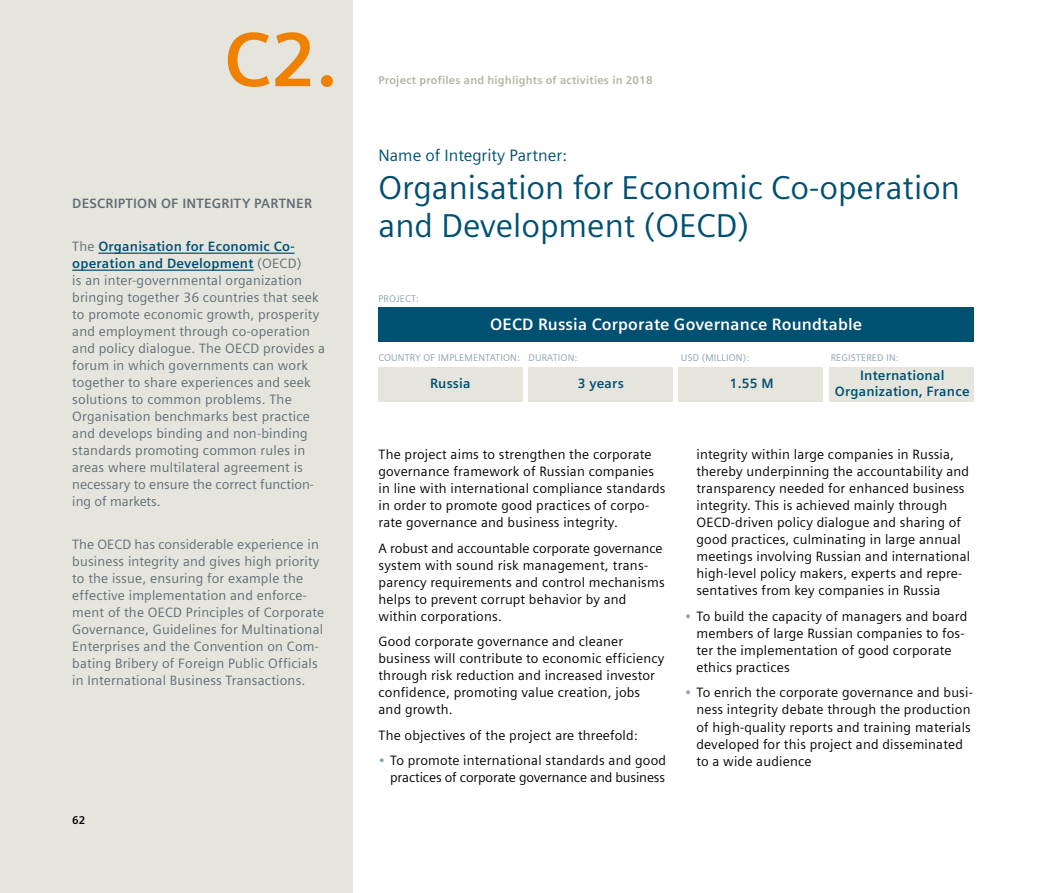
<style>
.page{position:relative;width:1059px;height:893px;background:#fff}
.page>*{position:absolute;margin:0;border:0;box-sizing:border-box;transform-origin:0 0}
.t1{font:700 76.65px "Siemens Sans";color:#f08100}
.t2{font:33px/38.2px "Siemens Sans";color:#005071}
.t3{font:700 16.5px "Siemens Sans";letter-spacing:.01em;color:#fff}
.t4{font:16.5px "Siemens Sans";color:#005071}
.t5{font:13.5px/17px "Siemens Sans";letter-spacing:.015em;color:#000}
.t6{font:13.5px/17px "Siemens Sans";letter-spacing:.015em;color:#5f6d75}
.t7{font:13.5px/17px "Siemens Sans";letter-spacing:-.01em;color:#000;text-align:right}
.t8{font:700 13.5px/16.5px "Siemens Sans";letter-spacing:.015em;color:#005071;text-align:center}
.t9{font:700 13.5px "Siemens Sans";letter-spacing:.015em;color:#5f6d75}
.t10{font:700 11.25px "Siemens Sans";letter-spacing:.02em;color:#b2b0a1}
.t11{font:700 11.25px "Siemens Sans";color:#000}
.t12{font:9.75px "Siemens Sans";letter-spacing:.015em;color:#8ca3b0}
.s1{font-weight:700;color:#005071}
.s2{color:#8ca3b0}
</style>
<div class="page">
<div style="left:0;top:0;width:353px;height:893px;background:#e5e4dd"></div>
<div style="left:378px;top:307px;width:596px;height:34px;background:#005071"></div>
<div style="left:378px;top:367px;width:144px;height:34px;background:#e5e4dd"></div>
<div style="left:529px;top:367px;width:144px;height:34px;background:#e5e4dd"></div>
<div style="left:679px;top:367px;width:144px;height:34px;background:#e5e4dd"></div>
<div style="left:830px;top:367px;width:144px;height:34px;background:#e5e4dd"></div>
<hr style="left:98px;top:253px;width:197px;height:1px;background:#005071">
<hr style="left:72px;top:270px;width:182px;height:1px;background:#005071">
<h1 class="t1" style="left:224px;top:16px;width:115px">C2.</h1>
<p class="t9" style="left:72px;top:196px;width:241px">DESCRIPTION OF INTEGRITY PARTNER</p>
<p class="t6" style="left:72px;top:238px;width:254px">The <span class="s1">Organisation for Economic Co&shy;operation and Development</span> (OECD)<br>is an inter-governmental organization bringing together 36 countries that seek to promote economic growth, prosperity and employment through co-operation and policy dialogue. The OECD provides a forum in which governments can work together to share experiences and seek solutions to common problems. The Organisation benchmarks best practice and develops binding and non-binding standards promoting common rules in areas where multilateral agreement is necessary to ensure the correct function&shy;ing of markets.</p>
<p class="t6" style="left:72px;top:535px;width:253px">The OECD has considerable experience in business integrity and gives high priority to the issue, ensuring for example the effective implementation and enforce&shy;ment of the OECD Principles of Corporate Governance, Guidelines for Multinational Enterprises and the Convention on Com&shy;bating Bribery of Foreign Public Officials in International Business Transactions.</p>
<p class="t11" style="left:72px;top:814px;width:15px">62</p>
<p class="t10" style="left:378px;top:74px;width:275px">Project profiles and highlights of activities in 2018</p>
<p class="t4" style="left:378px;top:146px;width:190px">Name of Integrity Partner:</p>
<h2 class="t2" style="left:378px;top:169px;width:583px">Organisation for Economic Co-operation and Development (OECD)</h2>
<p class="t12" style="left:378px;top:293px;width:42px">PROJECT:</p>
<p class="t3" style="left:490px;top:314px;width:373px">OECD Russia Corporate Governance Roundtable</p>
<p class="t12" style="left:378px;top:353px;width:200px">COUNTRY OF IMPLEMENTATION: DURATION:</p>
<p class="t12" style="left:681px;top:353px;width:70px">USD (MILLION):</p>
<p class="t12" style="left:831px;top:353px;width:69px">REGISTERED IN:</p>
<p class="t8" style="left:430px;top:375px;width:42px">Russia</p>
<p class="t8" style="left:578px;top:375px;width:47px">3 years</p>
<p class="t8" style="left:730px;top:375px;width:45px">1.55 M</p>
<p class="t8" style="left:835px;top:367px;width:136px">International<br>Organization, France</p>
<p class="t5" style="left:378px;top:446px;width:289px">The project aims to strengthen the corporate governance framework of Russian companies in line with international compliance standards in order to promote good practices of corpo&shy;rate governance and business integrity.</p>
<p class="t5" style="left:378px;top:540px;width:288px">A robust and accountable corporate governance system with sound risk management, trans&shy;parency requirements and control mechanisms helps to prevent corrupt behavior by and within corporations.</p>
<p class="t5" style="left:378px;top:633px;width:287px">Good corporate governance and cleaner business will contribute to economic efficiency through risk reduction and increased investor confidence, promoting value creation, jobs and growth.</p>
<p class="t5" style="left:378px;top:727px;width:261px">The objectives of the project are threefold:</p>
<p class="t7" style="left:378px;top:752px;width:289px"><span class="s2">•</span> To promote international standards and good practices of corporate governance and business</p>
<p class="t5" style="left:696px;top:446px;width:275px">integrity within large companies in Russia, thereby underpinning the accountability and transparency needed for enhanced business integrity. This is achieved mainly through OECD-driven policy dialogue and sharing of good practices, culminating in large annual meetings involving Russian and international high-level policy makers, experts and repre&shy;sentatives from key companies in Russia</p>
<p class="t5" style="left:696px;top:608px;width:272px;text-indent:-12px"><span class="s2">•</span> To build the capacity of managers and board members of large Russian companies to fos&shy;ter the implementation of good corporate ethics practices</p>
<p class="t5" style="left:696px;top:684px;width:278px;text-indent:-12px"><span class="s2">•</span> To enrich the corporate governance and busi&shy;ness integrity debate through the production of high-quality reports and training materials developed for this project and disseminated to a wide audience</p>
</div>
